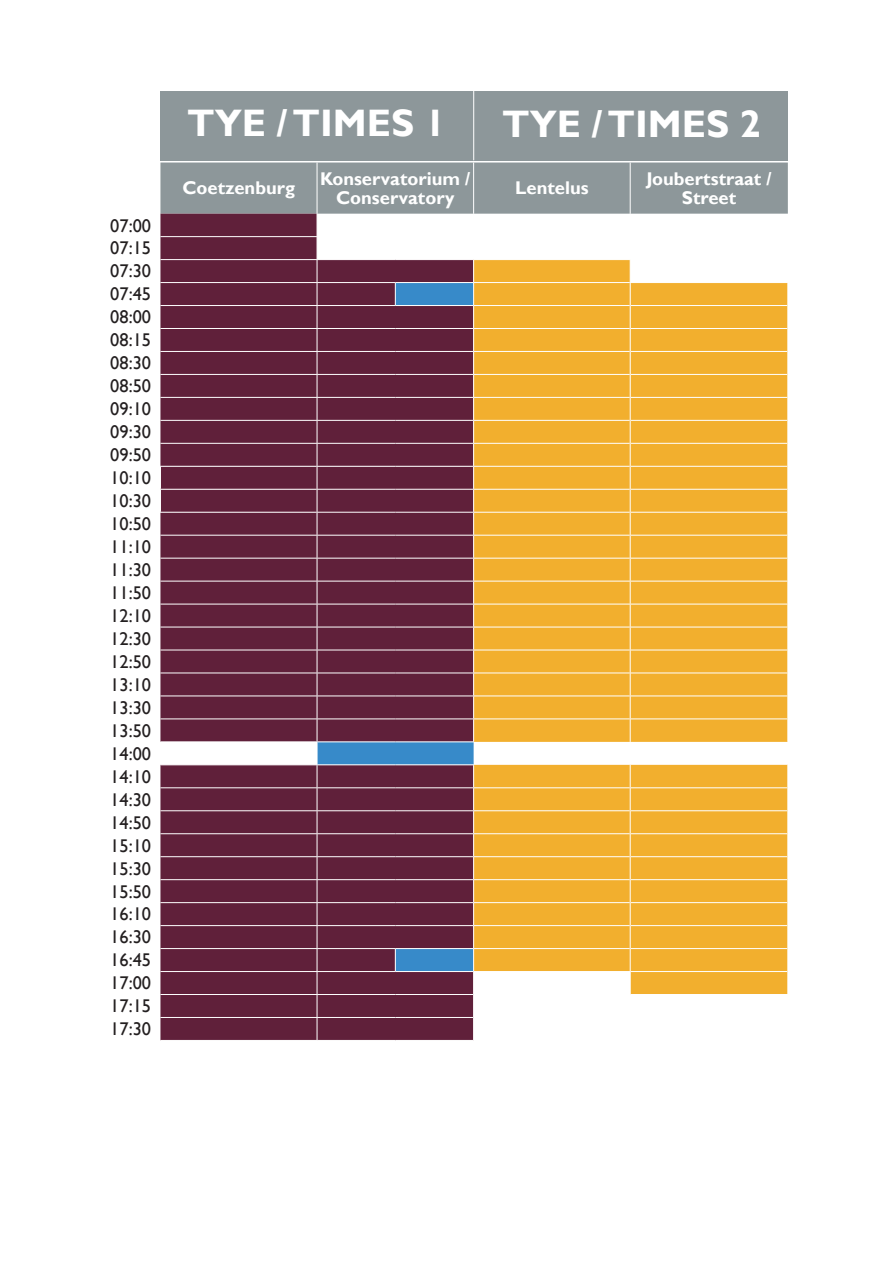
<style>
.page{position:relative;width:893px;height:1263px;background:#fff}
.page>*{position:absolute;margin:0;border:0;box-sizing:border-box;transform-origin:0 0}
.t1{font:700 38.25px "Gill Sans";color:#fff}
.t2{font:18.45px "Gill Sans";color:#231f20}
.t3{font:700 18.45px/18.5px "Gill Sans";color:#fff;text-align:center}
</style>
<div class="page">
<div style="left:161px;top:91px;width:626px;height:69px;background:#8d979a"></div>
<svg style="left:160px;top:163px;width:628px;height:877px;background:#ae7c58"></svg>
<hr style="left:473px;top:90px;width:1px;height:70px;background:#fff">
<p class="t2" style="left:110px;top:215px;width:42px">07:00</p>
<p class="t2" style="left:110px;top:238px;width:42px">07:15</p>
<p class="t2" style="left:110px;top:260px;width:42px">07:30</p>
<p class="t2" style="left:110px;top:283px;width:42px">07:45</p>
<p class="t2" style="left:110px;top:306px;width:42px">08:00</p>
<p class="t2" style="left:110px;top:329px;width:42px">08:15</p>
<p class="t2" style="left:110px;top:352px;width:42px">08:30</p>
<p class="t2" style="left:110px;top:375px;width:42px">08:50</p>
<p class="t2" style="left:110px;top:398px;width:42px">09:10</p>
<p class="t2" style="left:110px;top:421px;width:42px">09:30</p>
<p class="t2" style="left:110px;top:444px;width:42px">09:50</p>
<p class="t2" style="left:110px;top:467px;width:42px">10:10</p>
<p class="t2" style="left:110px;top:490px;width:42px">10:30</p>
<p class="t2" style="left:110px;top:513px;width:42px">10:50</p>
<p class="t2" style="left:110px;top:536px;width:42px">11:10</p>
<p class="t2" style="left:110px;top:559px;width:42px">11:30</p>
<p class="t2" style="left:110px;top:582px;width:42px">11:50</p>
<p class="t2" style="left:110px;top:605px;width:42px">12:10</p>
<p class="t2" style="left:110px;top:628px;width:42px">12:30</p>
<p class="t2" style="left:110px;top:651px;width:42px">12:50</p>
<p class="t2" style="left:110px;top:674px;width:42px">13:10</p>
<p class="t2" style="left:110px;top:697px;width:42px">13:30</p>
<p class="t2" style="left:110px;top:720px;width:42px">13:50</p>
<p class="t2" style="left:110px;top:743px;width:42px">14:00</p>
<p class="t2" style="left:110px;top:766px;width:42px">14:10</p>
<p class="t2" style="left:110px;top:789px;width:42px">14:30</p>
<p class="t2" style="left:110px;top:812px;width:42px">14:50</p>
<p class="t2" style="left:110px;top:835px;width:42px">15:10</p>
<p class="t2" style="left:110px;top:858px;width:42px">15:30</p>
<p class="t2" style="left:110px;top:880px;width:42px">15:50</p>
<p class="t2" style="left:110px;top:903px;width:42px">16:10</p>
<p class="t2" style="left:110px;top:926px;width:42px">16:30</p>
<p class="t2" style="left:110px;top:949px;width:42px">16:45</p>
<p class="t2" style="left:110px;top:972px;width:42px">17:00</p>
<p class="t2" style="left:110px;top:995px;width:42px">17:15</p>
<p class="t2" style="left:110px;top:1018px;width:42px">17:30</p>
<p class="t1" style="left:187px;top:101px;width:260px">TYE / TIMES 1</p>
<p class="t1" style="left:502px;top:101px;width:260px">TYE / TIMES 2</p>
<p class="t3" style="left:182px;top:179px;width:114px">Coetzenburg</p>
<p class="t3" style="left:320px;top:170px;width:152px">Konservatorium /<br>Conservatory</p>
<p class="t3" style="left:515px;top:179px;width:75px">Lentelus</p>
<p class="t3" style="left:646px;top:170px;width:127px">Joubertstraat /<br>Street</p>
</div>
